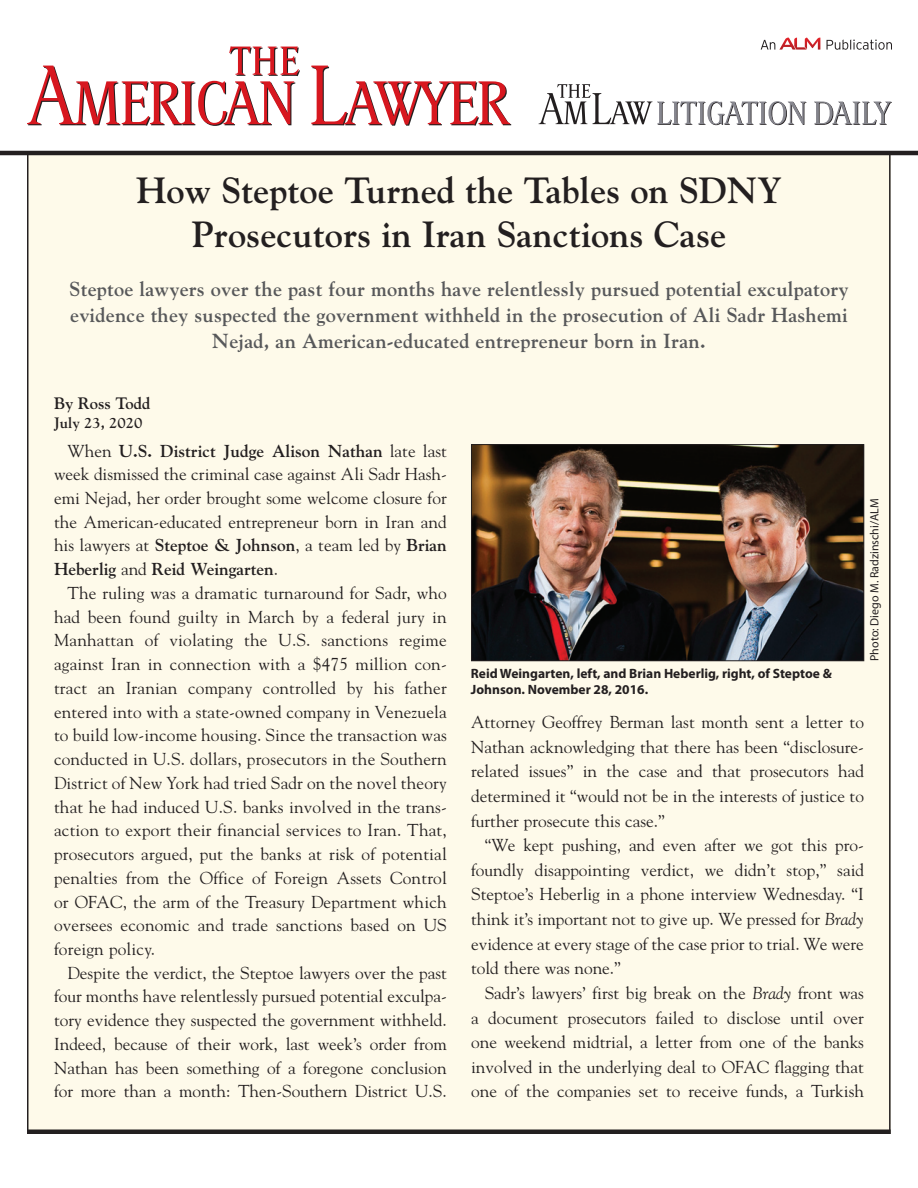
<style>
.page{position:relative;width:918px;height:1188px;background:#fff}
.page>*{position:absolute;margin:0;border:0;box-sizing:border-box;transform-origin:0 0}
.t1{font:700 36.3px/43.5px "Goudy Std";color:#231f20;text-align:center}
.t2{font:700 20.25px/26px "Goudy Std";letter-spacing:.01em;color:#57585a;text-align:center}
.t3{font:17.25px/23.7px "Goudy Std";color:#231f20;text-align:justify}
.t4{font:700 16.5px "Goudy Std";color:#231f20}
.t5{font:700 15px "Goudy Std";color:#231f20}
.t6{font:700 13.5px/16.2px "Myriad Pro";color:#231f20}
.t7{font:12px "Myriad Pro";color:#231f20}
.s1{font-weight:700}
.s2{font-style:italic}
</style>
<div class="page">
<div style="left:27px;top:156px;width:864px;height:978px;background:#fefaea"></div>
<hr style="left:0;top:151px;width:918px;height:4px;background:#231f20">
<hr style="left:27px;top:1130px;width:864px;height:4px;background:#231f20">
<hr style="left:27px;top:154px;width:1px;height:980px;background:#231f20">
<hr style="left:889px;top:154px;width:2px;height:980px;background:#231f20">
<svg style="left:311px;top:66px;width:200px;height:60px"></svg>
<svg style="left:27px;top:46px;width:273px;height:80px"></svg>
<svg style="left:827px;top:39px;width:65px;height:11px"></svg>
<svg style="left:761px;top:38px;width:59px;height:12px"></svg>
<svg style="left:814px;top:102px;width:78px;height:23px"></svg>
<svg style="left:539px;top:84px;width:267px;height:41px"></svg>
<img style="left:473px;top:446px;width:389px;height:213px">
<div style="left:471px;top:444px;width:393px;height:217px;border:1px solid #231f20"></div>
<h1 class="t1" style="left:136px;top:169px;width:647px">How Steptoe Turned the Tables on SDNY<br>Prosecutors in Iran Sanctions Case</h1>
<p class="t2" style="left:69px;top:276px;width:781px">Steptoe lawyers over the past four months have relentlessly pursued potential exculpatory evidence they suspected the government withheld in the prosecution of Ali Sadr Hashemi<br>Nejad, an American-educated entrepreneur born in Iran.</p>
<p class="t4" style="left:54px;top:394px;width:98px">By Ross Todd</p>
<p class="t5" style="left:54px;top:414px;width:90px">July 23, 2020</p>
<p class="t3" style="left:54px;top:439px;width:394px;text-indent:13px">When <span class="s1">U.S. District Judge Alison Nathan</span> late last week dismissed the criminal case against Ali Sadr Hash&shy;emi Nejad, her order brought some welcome closure for the American-educated entrepreneur born in Iran and his lawyers at <span class="s1">Steptoe &amp; Johnson</span>, a team led by <span class="s1">Brian Heberlig</span> and <span class="s1">Reid Weingarten</span>.</p>
<p class="t3" style="left:54px;top:581px;width:394px;text-indent:14px">The ruling was a dramatic turnaround for Sadr, who had been found guilty in March by a federal jury in Manhattan of violating the U.S. sanctions regime against Iran in connection with a $475 million con&shy;tract an Iranian company controlled by his father entered into with a state-owned company in Venezuela to build low-income housing. Since the transaction was conducted in U.S. dollars, prosecutors in the Southern District of New York had tried Sadr on the novel theory that he had induced U.S. banks involved in the trans&shy;action to export their financial services to Iran. That, prosecutors argued, put the banks at risk of potential penalties from the Office of Foreign Assets Control or OFAC, the arm of the Treasury Department which oversees economic and trade sanctions based on US foreign policy.</p>
<p class="t3" style="left:54px;top:961px;width:394px;text-indent:14px">Despite the verdict, the Steptoe lawyers over the past four months have relentlessly pursued potential exculpa&shy;tory evidence they suspected the government withheld.<br>Indeed, because of their work, last week’s order from Nathan has been something of a foregone conclusion for more than a month: Then-Southern District U.S.</p>
<p class="t6" style="left:471px;top:664px;width:362px">Reid Weingarten, left, and Brian Heberlig, right, of Steptoe &amp;<br>Johnson. November 28, 2016.</p>
<p class="t7" style="left:867px;top:661px;width:164px;rotate:-90deg">Photo: Diego M. Radzinschi/ALM</p>
<p class="t3" style="left:471px;top:710px;width:394px;line-height:24.6px">Attorney Geoffrey Berman last month sent a letter to Nathan acknowledging that there has been “disclosure&shy;related issues” in the case and that prosecutors had determined it “would not be in the interests of justice to further prosecute this case.”</p>
<p class="t3" style="left:471px;top:833px;width:394px;line-height:24.6px;text-indent:14px">“We kept pushing, and even after we got this pro&shy;foundly disappointing verdict, we didn’t stop,” said Steptoe’s Heberlig in a phone interview Wednesday. “I think it’s important not to give up. We pressed for <span class="s2">Brady </span>evidence at every stage of the case prior to trial. We were told there was none.”</p>
<p class="t3" style="left:471px;top:980px;width:394px;line-height:24.6px;text-indent:14px">Sadr’s lawyers’ first big break on the <span class="s2">Brady</span> front was a document prosecutors failed to disclose until over one weekend midtrial, a letter from one of the banks involved in the underlying deal to OFAC flagging that one of the companies set to receive funds, a Turkish</p>
</div>
